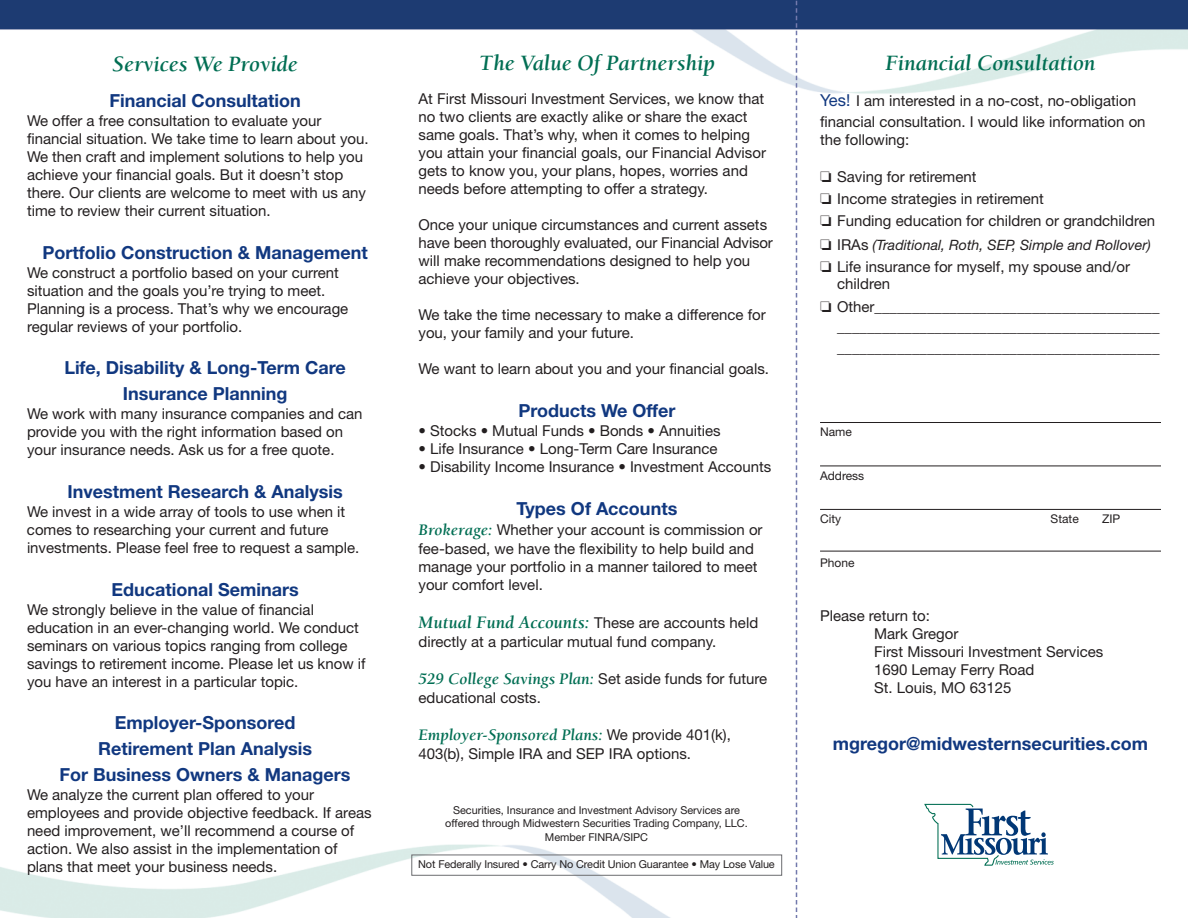
<style>
.page{position:relative;width:1188px;height:918px;background:#fff}
.page>*{position:absolute;margin:0;border:0;box-sizing:border-box;transform-origin:0 0}
.t1{font:italic 700 22.5px "Berkeley";color:#006e53}
.t2{font:700 18px/25.8px "Helvetica Neue";color:#113880;text-align:center}
.t3{font:italic 700 16.5px "Berkeley";color:#006e53}
.t4{font:15px/18px "Helvetica Neue";color:#231f20}
.t5{font:italic 14.25px "Helvetica Neue";color:#231f20}
.t6{font:12px "Helvetica Neue";color:#231f20}
.t7{font:10.8px/13.5px "Helvetica Neue";color:#231f20;text-align:center}
.s1{font-family:"Berkeley";font-weight:700;font-style:italic;font-size:16.5px;color:#006e53}
.s2{font-family:"Berkeley";font-weight:700;font-style:italic;font-size:18px;color:#006e53}
.s3{font-family:"Helvetica Neue";font-weight:400;font-style:normal;font-size:15px;color:#231f20}
.s4{font-size:16.5px;color:#113880}
.s5{font-style:normal;font-size:15px}
</style>
<div class="page">
<img style="left:0;top:0;width:1188px;height:918px">
<hr style="left:820px;top:422px;width:341px;height:1px;background:#231f20">
<hr style="left:820px;top:466px;width:341px;height:1px;background:#231f20">
<hr style="left:820px;top:509px;width:341px;height:1px;background:#231f20">
<hr style="left:820px;top:551px;width:341px;height:1px;background:#231f20">
<svg style="left:924px;top:804px;width:130px;height:62px"></svg>
<svg style="left:796px;top:0;width:1px;height:918px"></svg>
<div style="left:411px;top:855px;width:371px;height:21px;border:1px solid #6c6d70"></div>
<h1 class="t1" style="left:112px;top:55px;width:187px">Services We Provide</h1>
<p class="t2" style="left:109px;top:87px;width:193px">Financial Consultation</p>
<p class="t4" style="left:27px;top:113px;width:343px">We offer a free consultation to evaluate your financial situation. We take time to learn about you.<br>We then craft and implement solutions to help you achieve your financial goals. But it doesn’t stop there. Our clients are welcome to meet with us any time to review their current situation.</p>
<p class="t2" style="left:42px;top:238px;width:327px">Portfolio Construction &amp; Management</p>
<p class="t4" style="left:27px;top:265px;width:323px">We construct a portfolio based on your current situation and the goals you’re trying to meet.<br>Planning is a process. That’s why we encourage regular reviews of your portfolio.</p>
<p class="t2" style="left:64px;top:354px;width:283px">Life, Disability &amp; Long-Term Care<br>Insurance Planning</p>
<p class="t4" style="left:27px;top:406px;width:337px">We work with many insurance companies and can provide you with the right information based on your insurance needs. Ask us for a free quote.</p>
<p class="t2" style="left:67px;top:478px;width:277px">Investment Research &amp; Analysis</p>
<p class="t4" style="left:27px;top:504px;width:334px">We invest in a wide array of tools to use when it comes to researching your current and future investments. Please feel free to request a sample.</p>
<p class="t2" style="left:111px;top:575px;width:189px">Educational Seminars</p>
<p class="t4" style="left:27px;top:602px;width:340px">We strongly believe in the value of financial education in an ever-changing world. We conduct seminars on various topics ranging from college savings to retirement income. Please let us know if you have an interest in a particular topic.</p>
<p class="t2" style="left:60px;top:709px;width:293px">Employer-Sponsored<br>Retirement Plan Analysis<br>For Business Owners &amp; Managers</p>
<p class="t4" style="left:27px;top:787px;width:346px">We analyze the current plan offered to your employees and provide objective feedback. If areas need improvement, we’ll recommend a course of action. We also assist in the implementation of plans that meet your business needs.</p>
<h1 class="t1" style="left:479px;top:54px;width:237px">The Value Of Partnership</h1>
<p class="t4" style="left:418px;top:91px;width:349px">At First Missouri Investment Services, we know that no two clients are exactly alike or share the exact same goals. That’s why, when it comes to helping you attain your financial goals, our Financial Advisor gets to know you, your plans, hopes, worries and needs before attempting to offer a strategy.</p>
<p class="t4" style="left:419px;top:217px;width:356px">Once your unique circumstances and current assets have been thoroughly evaluated, our Financial Advisor will make recommendations designed to help you achieve your objectives.</p>
<p class="t4" style="left:419px;top:307px;width:349px">We take the time necessary to make a difference for you, your family and your future.</p>
<p class="t4" style="left:419px;top:361px;width:352px">We want to learn about you and your financial goals.</p>
<p class="t2" style="left:519px;top:397px;width:158px">Products We Offer</p>
<p class="t4" style="left:418px;top:423px;width:304px">• Stocks • Mutual Funds • Bonds • Annuities</p>
<p class="t4" style="left:419px;top:441px;width:301px">• Life Insurance • Long-Term Care Insurance</p>
<p class="t4" style="left:419px;top:459px;width:354px">• Disability Income Insurance • Investment Accounts</p>
<p class="t2" style="left:517px;top:495px;width:162px">Types Of Accounts</p>
<p class="t4" style="left:418px;top:522px;width:346px"><span class="s1">Brokerage:</span> Whether your account is commission or fee-based, we have the flexibility to help build and manage your portfolio in a manner tailored to meet your comfort level.</p>
<p class="t4" style="left:418px;top:614px;width:341px;line-height:19.6px"><span class="s2">Mutual Fund Accounts:</span> These are accounts held directly at a particular mutual fund company.</p>
<p class="t3" style="left:418px;top:673px;width:350px">529 College Savings Plan: <span class="s3">Set aside funds for future</span></p>
<p class="t4" style="left:419px;top:690px;width:124px">educational costs.</p>
<p class="t3" style="left:418px;top:728px;width:314px">Employer-Sponsored Plans: <span class="s3">We provide 401(k),</span></p>
<p class="t4" style="left:419px;top:746px;width:274px">403(b), Simple IRA and SEP IRA options.</p>
<p class="t7" style="left:445px;top:804px;width:304px">Securities, Insurance and Investment Advisory Services are offered through Midwestern Securities Trading Company, LLC.<br>Member FINRA/SIPC</p>
<p class="t7" style="left:418px;top:858px;width:358px">Not Federally Insured • Carry No Credit Union Guarantee • May Lose Value</p>
<h1 class="t1" style="left:885px;top:54px;width:212px">Financial Consultation</h1>
<p class="t4" style="left:820px;top:91px;width:327px;line-height:20.9px"><span class="s4">Yes!</span> I am interested in a no-cost, no-obligation financial consultation. I would like information on</p>
<p class="t4" style="left:820px;top:132px;width:91px">the following:</p>
<p class="t4" style="left:820px;top:167px;width:337px;line-height:22px">❏ Saving for retirement<br>❏ Income strategies in retirement<br>❏ Funding education for children or grandchildren</p>
<p class="t5" style="left:820px;top:233px;width:332px">❏ <span class="s5">IRAs</span> (Traditional, Roth, SEP, Simple and Rollover)</p>
<p class="t4" style="left:837px;top:259px;width:294px;line-height:17.2px;text-indent:-17px">❏ Life insurance for myself, my spouse and/or children</p>
<p class="t4" style="left:837px;top:297px;width:324px;line-height:20.9px;text-align:justify;text-indent:-17px">❏ Other______________________________________ ___________________________________________ ___________________________________________</p>
<p class="t6" style="left:820px;top:428px;width:33px">Name</p>
<p class="t6" style="left:820px;top:471px;width:46px">Address</p>
<p class="t6" style="left:820px;top:515px;width:23px">City</p>
<p class="t6" style="left:1051px;top:515px;width:30px">State</p>
<p class="t6" style="left:1102px;top:515px;width:20px">ZIP</p>
<p class="t6" style="left:820px;top:558px;width:36px">Phone</p>
<p class="t4" style="left:874px;top:608px;width:231px;text-indent:-54px">Please return to:<br>Mark Gregor<br>First Missouri Investment Services<br>1690 Lemay Ferry Road<br>St. Louis, MO 63125</p>
<p class="t2" style="left:833px;top:730px;width:317px">mgregor@midwesternsecurities.com</p>
</div>
